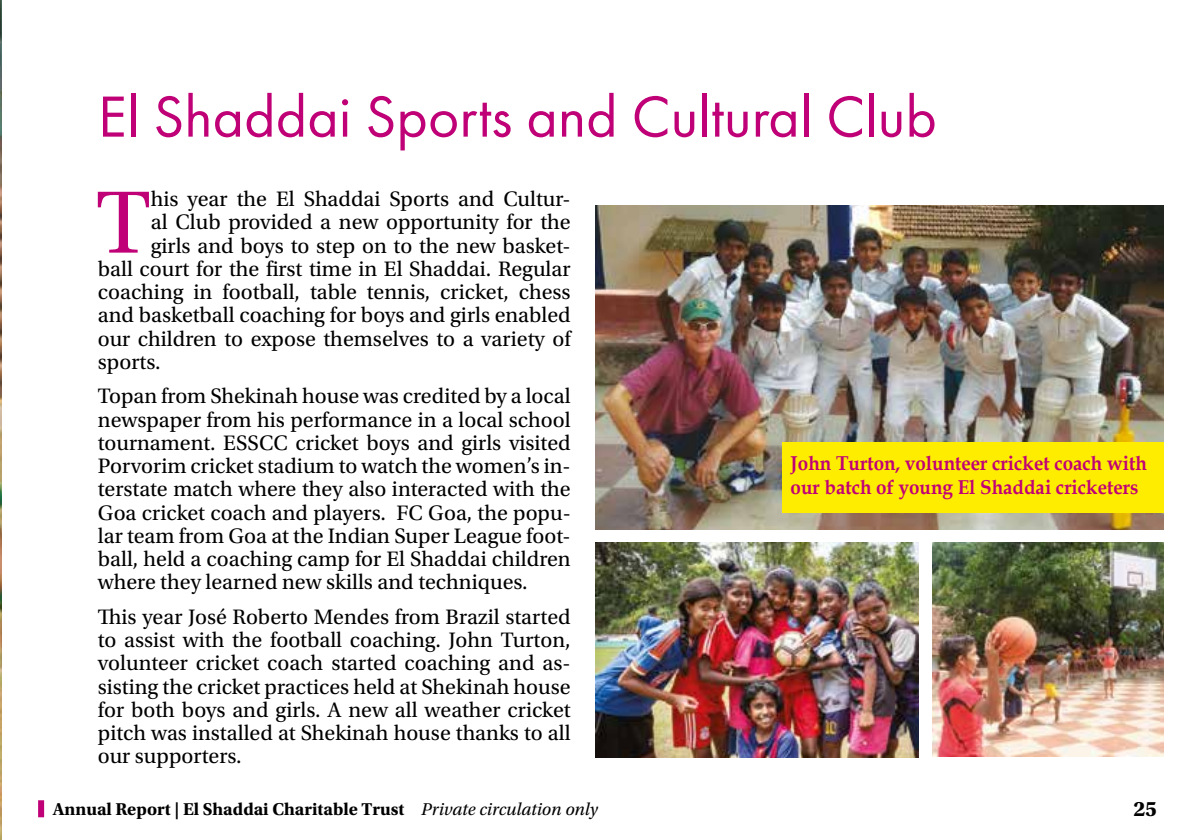
<style>
.page{position:relative;width:1191px;height:840px;background:#fff}
.page>*{position:absolute;margin:0;border:0;box-sizing:border-box;transform-origin:0 0}
.t1{font:93px "Utopia Std";color:#c00076}
.t2{font:60px "Futura PT";color:#c00076}
.t3{font:22px/23.2px "Utopia Std";color:#000;text-align:justify}
.t4{font:700 22px "Utopia Std";color:#000}
.t5{font:700 20px/24px "Book Antiqua";color:#c00076;scale:.94 1}
.t6{font:700 18px "Utopia Std";color:#000}
.s1{font-weight:400;font-style:italic}
</style>
<div class="page">
<div style="left:38px;top:799px;width:6px;height:17px;background:#c00076"></div>
<img style="left:0;top:0;width:2px;height:839px">
<hr style="left:0;top:680px;width:1px;height:126px;background:#ffed00">
<img style="left:595px;top:206px;width:568px;height:323px">
<img style="left:595px;top:542px;width:323px;height:215px">
<img style="left:932px;top:542px;width:231px;height:214px">
<div style="left:782px;top:442px;width:381px;height:71px;background:#ffed00"></div>
<h2 class="t2" style="left:98px;top:81px;width:840px">El Shaddai Sports and Cultural Club</h2>
<h1 class="t1" style="left:96px;top:172px;width:56px">T</h1>
<p class="t3" style="left:151px;top:188px;width:421px">his year the El Shaddai Sports and Cultur-</p>
<p class="t3" style="left:151px;top:211px;width:421px">al Club provided a new opportunity for the</p>
<p class="t3" style="left:151px;top:234px;width:421px">girls and boys to step on to the new basket-</p>
<p class="t3" style="left:98px;top:257px;width:474px">ball court for the first time in El Shaddai. Regular</p>
<p class="t3" style="left:98px;top:280px;width:474px">coaching in football, table tennis, cricket, chess</p>
<p class="t3" style="left:98px;top:304px;width:474px">and basketball coaching for boys and girls enabled</p>
<p class="t3" style="left:98px;top:327px;width:474px">our children to expose themselves to a variety of</p>
<p class="t3" style="left:98px;top:350px;width:64px">sports.</p>
<p class="t3" style="left:98px;top:385px;width:474px">Topan from Shekinah house was credited by a local newspaper from his performance in a local school tournament. ESSCC cricket boys and girls visited Porvorim cricket stadium to watch the women’s in&shy;terstate match where they also interacted with the Goa cricket coach and players. FC Goa, the popu&shy;lar team from Goa at the Indian Super League foot&shy;ball, held a coaching camp for El Shaddai children where they learned new skills and techniques.</p>
<p class="t3" style="left:98px;top:605px;width:474px">This year José Roberto Mendes from Brazil started to assist with the football coaching. John Turton, volunteer cricket coach started coaching and as&shy;sisting the cricket practices held at Shekinah house for both boys and girls. A new all weather cricket pitch was installed at Shekinah house thanks to all our supporters.</p>
<p class="t5" style="left:790px;top:451px;width:380px">John Turton, volunteer cricket coach with our batch of young El Shaddai cricketers</p>
<p class="t6" style="left:53px;top:798px;width:546px">Annual Report | El Shaddai Charitable Trust <span class="s1">Private circulation only</span></p>
<p class="t4" style="left:1133px;top:795px;width:25px">25</p>
</div>
